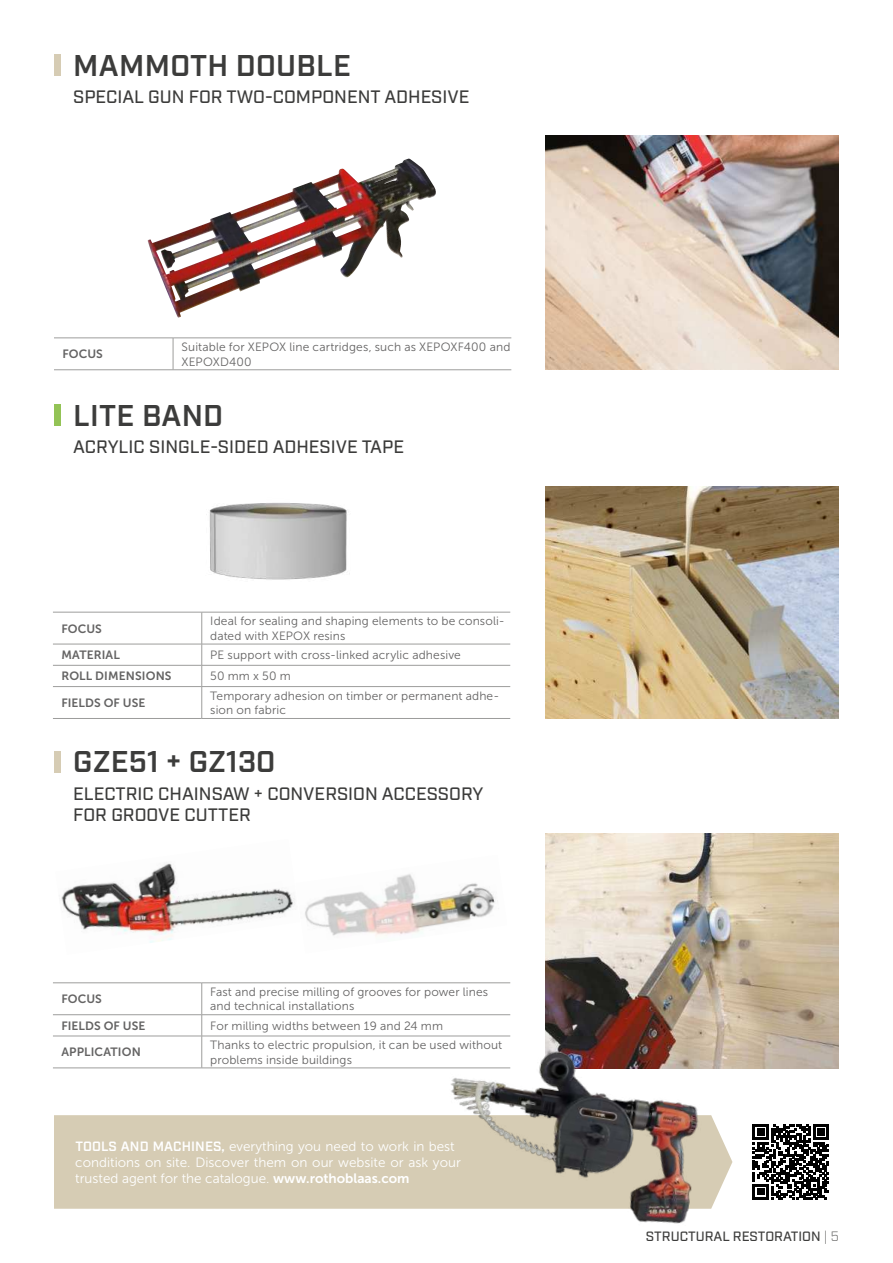
<style>
.page{position:relative;width:893px;height:1263px;background:#fff}
.page>*{position:absolute;margin:0;border:0;box-sizing:border-box;transform-origin:0 0}
.t1{font:600 30px "Industry";letter-spacing:.01em;color:#3c3c3b}
.t2{font:500 18px/21.6px "Industry";color:#3c3c3b}
.t3{font:13.5px/16.2px "Museo Sans 300";color:#fff}
.t4{font:500 13.5px "Industry";color:#3c3c3b}
.t5{font:12px/14.4px "Museo Sans 300";letter-spacing:.01em;color:#646363}
.t6{font:12px "Museo Sans 700";letter-spacing:.01em;color:#646363}
.s1{font-family:"Industry";font-weight:600}
.s2{font-family:"Museo Sans 700"}
.s3{font-weight:300;color:#575756}
</style>
<div class="page">
<div style="left:54px;top:54px;width:6px;height:22px;background:#d6ccb4"></div>
<img style="left:546px;top:136px;width:293px;height:234px">
<div style="left:54px;top:404px;width:6px;height:22px;background:#93c356"></div>
<div style="left:54px;top:750px;width:6px;height:22px;background:#d6ccb4"></div>
<img style="left:546px;top:487px;width:293px;height:232px">
<img style="left:545px;top:833px;width:294px;height:235px">
<img style="left:148px;top:159px;width:288px;height:159px">
<img style="left:146px;top:503px;width:262px;height:109px">
<img style="left:305px;top:874px;width:193px;height:62px">
<img style="left:61px;top:863px;width:234px;height:80px">
<div style="left:54px;top:1115px;width:678px;height:94px;background:#d6ccb4"></div>
<img style="left:449px;top:1040px;width:263px;height:184px">
<hr style="left:54px;top:338px;width:119px;height:1px;background:#9d9d9c">
<hr style="left:173px;top:338px;width:338px;height:1px;background:#9d9d9c">
<hr style="left:173px;top:338px;width:1px;height:32px;background:#9d9d9c">
<hr style="left:54px;top:369px;width:119px;height:1px;background:#9d9d9c">
<hr style="left:173px;top:369px;width:338px;height:1px;background:#9d9d9c">
<hr style="left:53px;top:612px;width:149px;height:1px;background:#9d9d9c">
<hr style="left:202px;top:612px;width:308px;height:1px;background:#9d9d9c">
<hr style="left:202px;top:612px;width:1px;height:32px;background:#9d9d9c">
<hr style="left:53px;top:644px;width:149px;height:1px;background:#9d9d9c">
<hr style="left:202px;top:644px;width:308px;height:1px;background:#9d9d9c">
<hr style="left:53px;top:665px;width:149px;height:1px;background:#9d9d9c">
<hr style="left:202px;top:665px;width:308px;height:1px;background:#9d9d9c">
<svg style="left:202px;top:644px;width:1px;height:42px"></svg>
<hr style="left:53px;top:686px;width:149px;height:1px;background:#9d9d9c">
<hr style="left:202px;top:686px;width:308px;height:1px;background:#9d9d9c">
<hr style="left:202px;top:687px;width:1px;height:31px;background:#9d9d9c">
<hr style="left:53px;top:718px;width:149px;height:1px;background:#9d9d9c">
<hr style="left:202px;top:718px;width:308px;height:1px;background:#9d9d9c">
<hr style="left:53px;top:982px;width:149px;height:1px;background:#9d9d9c">
<hr style="left:202px;top:982px;width:308px;height:1px;background:#9d9d9c">
<hr style="left:202px;top:983px;width:1px;height:31px;background:#9d9d9c">
<hr style="left:53px;top:1014px;width:149px;height:1px;background:#9d9d9c">
<hr style="left:202px;top:1014px;width:308px;height:1px;background:#9d9d9c">
<svg style="left:202px;top:1015px;width:1px;height:21px"></svg>
<hr style="left:53px;top:1036px;width:149px;height:1px;background:#9d9d9c">
<hr style="left:202px;top:1036px;width:308px;height:1px;background:#9d9d9c">
<hr style="left:202px;top:1036px;width:1px;height:32px;background:#9d9d9c">
<hr style="left:53px;top:1068px;width:149px;height:1px;background:#9d9d9c">
<hr style="left:202px;top:1068px;width:308px;height:1px;background:#9d9d9c">
<svg style="left:753px;top:1124px;width:76px;height:76px"></svg>
<h1 class="t1" style="left:73px;top:53px;width:279px">MAMMOTH DOUBLE</h1>
<h2 class="t2" style="left:73px;top:87px;width:398px">SPECIAL GUN FOR TWO-COMPONENT ADHESIVE</h2>
<p class="t6" style="left:63px;top:349px;width:42px">FOCUS</p>
<p class="t5" style="left:182px;top:340px;width:330px">Suitable for XEPOX line cartridges, such as XEPOXF400 and<br>XEPOXD400</p>
<h1 class="t1" style="left:73px;top:403px;width:151px">LITE BAND</h1>
<h2 class="t2" style="left:73px;top:437px;width:332px">ACRYLIC SINGLE-SIDED ADHESIVE TAPE</h2>
<p class="t6" style="left:61px;top:624px;width:42px">FOCUS</p>
<p class="t5" style="left:210px;top:615px;width:296px">Ideal for sealing and shaping elements to be consoli&shy;dated with XEPOX resins</p>
<p class="t6" style="left:61px;top:650px;width:60px">MATERIAL</p>
<p class="t5" style="left:210px;top:648px;width:252px">PE support with cross-linked acrylic adhesive</p>
<p class="t6" style="left:61px;top:671px;width:112px">ROLL DIMENSIONS</p>
<p class="t5" style="left:210px;top:670px;width:82px">50 mm x 50 m</p>
<p class="t6" style="left:61px;top:698px;width:86px">FIELDS OF USE</p>
<p class="t5" style="left:210px;top:689px;width:290px">Temporary adhesion on timber or permanent adhe&shy;sion on fabric</p>
<h1 class="t1" style="left:73px;top:749px;width:203px">GZE51 + GZ130</h1>
<h2 class="t2" style="left:73px;top:783px;width:412px">ELECTRIC CHAINSAW + CONVERSION ACCESSORY<br>FOR GROOVE CUTTER</h2>
<p class="t6" style="left:61px;top:994px;width:42px">FOCUS</p>
<p class="t5" style="left:210px;top:985px;width:279px">Fast and precise milling of grooves for power lines and technical installations</p>
<p class="t6" style="left:61px;top:1021px;width:86px">FIELDS OF USE</p>
<p class="t5" style="left:210px;top:1019px;width:234px">For milling widths between 19 and 24 mm</p>
<p class="t6" style="left:61px;top:1047px;width:81px">APPLICATION</p>
<p class="t5" style="left:210px;top:1038px;width:293px">Thanks to electric propulsion, it can be used without problems inside buildings</p>
<p class="t3" style="left:75px;top:1139px;width:387px"><span class="s1">TOOLS AND MACHINES,</span> everything you need to work in best conditions on site. Discover them on our website or ask your trusted agent for the catalogue. <span class="s2">www.rothoblaas.com</span></p>
<p class="t4" style="left:646px;top:1230px;width:195px">STRUCTURAL RESTORATION <span class="s3">| 5</span></p>
</div>
